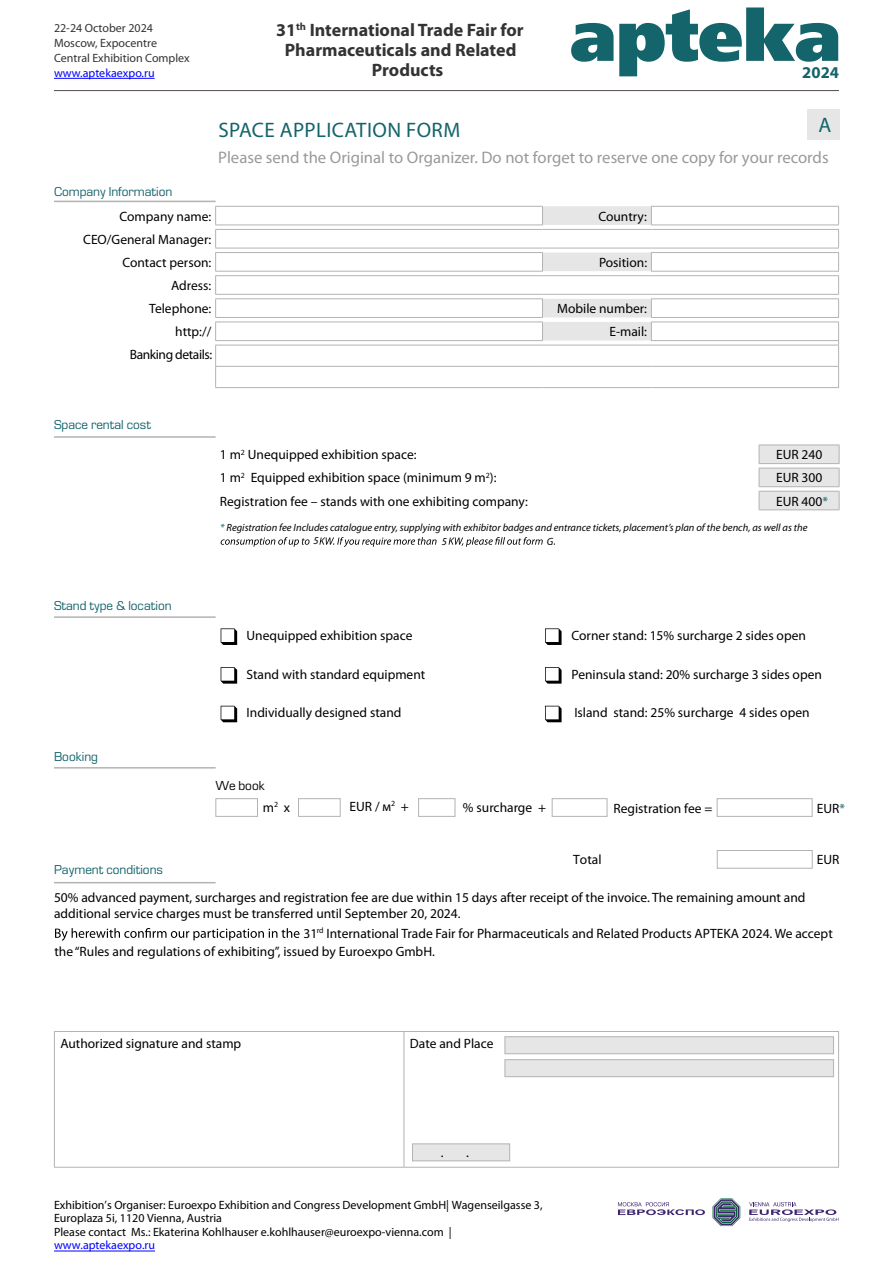
<style>
.page{position:relative;width:893px;height:1263px;background:#fff}
.page>*{position:absolute;margin:0;border:0;box-sizing:border-box;transform-origin:0 0}
.t1{font:21px "Myriad Pro";letter-spacing:.02em;color:#14646b}
.t2{font:700 18px "Myriad Pro";color:#333}
.t3{font:16.65px "Myriad Pro";color:#999}
.t4{font:700 16.5px "Myriad Pro";color:#14646b}
.t5{font:13.5px/23.1px "Myriad Pro";color:#000;text-align:right}
.t6{font:13.5px "Myriad Pro";letter-spacing:-.03em;color:#000}
.t7{font:12px/13.5px "Myriad Pro";color:#000}
.t8{font:12px "Europe";color:#14646b}
.t9{font:12px/15px "Myriad Pro";color:#333}
.t10{font:12px "Myriad Pro";color:#00f}
.t11{font:12px "Europe";color:#000}
.t12{font:italic 10.5px "Myriad Pro";color:#000}
.s1{color:#14646b}
</style>
<div class="page">
<hr style="left:54px;top:90px;width:785px;height:1px;background:#544d48">
<hr style="left:54px;top:78px;width:101px;height:1px;background:#00f">
<svg style="left:618px;top:1202px;width:87px;height:13px"></svg>
<svg style="left:713px;top:1198px;width:27px;height:28px"></svg>
<svg style="left:749px;top:1202px;width:89px;height:20px"></svg>
<hr style="left:215px;top:206px;width:328px;height:1px;background:#b3b3b3">
<hr style="left:651px;top:206px;width:188px;height:1px;background:#b3b3b3">
<svg style="left:215px;top:207px;width:1px;height:180px"></svg>
<svg style="left:838px;top:207px;width:1px;height:180px"></svg>
<hr style="left:215px;top:225px;width:328px;height:1px;background:#b3b3b3">
<hr style="left:651px;top:225px;width:188px;height:1px;background:#b3b3b3">
<hr style="left:215px;top:229px;width:327px;height:1px;background:#b3b3b3">
<hr style="left:651px;top:229px;width:188px;height:1px;background:#b3b3b3">
<hr style="left:215px;top:248px;width:327px;height:1px;background:#b3b3b3">
<hr style="left:651px;top:248px;width:188px;height:1px;background:#b3b3b3">
<hr style="left:215px;top:252px;width:328px;height:1px;background:#b3b3b3">
<hr style="left:651px;top:252px;width:188px;height:1px;background:#b3b3b3">
<hr style="left:215px;top:271px;width:328px;height:1px;background:#b3b3b3">
<hr style="left:651px;top:271px;width:188px;height:1px;background:#b3b3b3">
<hr style="left:215px;top:275px;width:327px;height:1px;background:#b3b3b3">
<hr style="left:651px;top:275px;width:188px;height:1px;background:#b3b3b3">
<hr style="left:215px;top:294px;width:327px;height:1px;background:#b3b3b3">
<hr style="left:651px;top:294px;width:188px;height:1px;background:#b3b3b3">
<hr style="left:215px;top:298px;width:328px;height:1px;background:#b3b3b3">
<hr style="left:651px;top:298px;width:188px;height:1px;background:#b3b3b3">
<hr style="left:215px;top:317px;width:328px;height:1px;background:#b3b3b3">
<hr style="left:651px;top:317px;width:188px;height:1px;background:#b3b3b3">
<hr style="left:215px;top:322px;width:328px;height:1px;background:#b3b3b3">
<hr style="left:651px;top:322px;width:188px;height:1px;background:#b3b3b3">
<hr style="left:215px;top:340px;width:328px;height:1px;background:#b3b3b3">
<hr style="left:651px;top:340px;width:188px;height:1px;background:#b3b3b3">
<hr style="left:215px;top:345px;width:327px;height:1px;background:#b3b3b3">
<hr style="left:542px;top:345px;width:109px;height:1px;background:#b3b3b3">
<hr style="left:651px;top:345px;width:188px;height:1px;background:#b3b3b3">
<hr style="left:215px;top:366px;width:327px;height:1px;background:#b3b3b3">
<hr style="left:542px;top:366px;width:109px;height:1px;background:#b3b3b3">
<hr style="left:651px;top:366px;width:188px;height:1px;background:#b3b3b3">
<hr style="left:215px;top:387px;width:327px;height:1px;background:#b3b3b3">
<hr style="left:542px;top:387px;width:109px;height:1px;background:#b3b3b3">
<hr style="left:651px;top:387px;width:188px;height:1px;background:#b3b3b3">
<svg style="left:542px;top:206px;width:110px;height:135px"></svg>
<hr style="left:54px;top:201px;width:162px;height:1px;background:#b3b3b3">
<hr style="left:54px;top:436px;width:162px;height:2px;background:#b3b3b3">
<hr style="left:54px;top:616px;width:162px;height:2px;background:#b3b3b3">
<hr style="left:54px;top:767px;width:162px;height:1px;background:#b3b3b3">
<hr style="left:54px;top:882px;width:162px;height:1px;background:#b3b3b3">
<svg style="left:759px;top:445px;width:81px;height:65px;background:#e5e4e4"></svg>
<hr style="left:759px;top:509px;width:80px;height:1px;background:#b3b3b3">
<svg style="left:221px;top:537px;width:334px;height:10px"></svg>
<svg style="left:221px;top:628px;width:16px;height:17px"></svg>
<svg style="left:545px;top:628px;width:17px;height:17px"></svg>
<svg style="left:221px;top:667px;width:16px;height:17px"></svg>
<svg style="left:545px;top:667px;width:17px;height:17px"></svg>
<svg style="left:221px;top:706px;width:16px;height:16px"></svg>
<svg style="left:545px;top:706px;width:17px;height:16px"></svg>
<div style="left:215px;top:798px;width:43px;height:19px;border:1px solid #b3b3b3"></div>
<div style="left:298px;top:798px;width:43px;height:19px;border:1px solid #b3b3b3"></div>
<div style="left:418px;top:798px;width:37px;height:19px;border:1px solid #b3b3b3"></div>
<div style="left:552px;top:798px;width:55px;height:19px;border:1px solid #b3b3b3"></div>
<div style="left:717px;top:798px;width:95px;height:19px;border:1px solid #b3b3b3"></div>
<svg style="left:55px;top:928px;width:244px;height:13px"></svg>
<hr style="left:54px;top:1031px;width:350px;height:1px;background:#b3b3b3">
<hr style="left:54px;top:1032px;width:1px;height:135px;background:#b3b3b3">
<hr style="left:404px;top:1031px;width:435px;height:1px;background:#b3b3b3">
<hr style="left:404px;top:1032px;width:1px;height:135px;background:#b3b3b3">
<hr style="left:838px;top:1032px;width:1px;height:135px;background:#b3b3b3">
<hr style="left:54px;top:1167px;width:350px;height:1px;background:#b3b3b3">
<hr style="left:404px;top:1167px;width:435px;height:1px;background:#b3b3b3">
<div style="left:412px;top:1144px;width:98px;height:17px;background:#e7e6e6;border:1px solid #b3b3b3"></div>
<div style="left:505px;top:1036px;width:329px;height:18px;background:#e7e6e6;border:1px solid #b3b3b3"></div>
<div style="left:505px;top:1059px;width:329px;height:18px;background:#e7e6e6;border:1px solid #b3b3b3"></div>
<div style="left:717px;top:850px;width:96px;height:18px;border:1px solid #b3b3b3"></div>
<svg style="left:571px;top:23px;width:42px;height:39px"></svg>
<svg style="left:619px;top:8px;width:219px;height:68px"></svg>
<div style="left:807px;top:110px;width:33px;height:30px;background:#e7e6e6"></div>
<hr style="left:54px;top:1251px;width:101px;height:1px;background:#00f">
<p class="t9" style="left:54px;top:20px;width:137px">22-24 October 2024<br>Moscow, Expocentre<br>Central Exhibition Complex</p>
<p class="t10" style="left:54px;top:66px;width:102px">www.aptekaexpo.ru</p>
<p class="t8" style="left:54px;top:184px;width:120px">Company Information</p>
<h2 class="t2" style="left:276px;top:18px;width:249px">31<sup>th</sup> International Trade Fair for</h2>
<h2 class="t2" style="left:285px;top:38px;width:233px">Pharmaceuticals and Related</h2>
<h2 class="t2" style="left:372px;top:58px;width:73px">Products</h2>
<p class="t4" style="left:802px;top:62px;width:38px">2024</p>
<h1 class="t1" style="left:818px;top:112px;width:14px">А</h1>
<h1 class="t1" style="left:218px;top:117px;width:243px">SPACE APPLICATION FORM</h1>
<p class="t3" style="left:218px;top:147px;width:612px">Please send the Original to Organizer. Do not forget to reserve one copy for your records</p>
<p class="t5" style="left:119px;top:204px;width:93px">Company name:</p>
<p class="t5" style="left:598px;top:204px;width:50px">Country:</p>
<p class="t5" style="left:83px;top:227px;width:130px">CEO/General Manager:<br>Contact person:</p>
<p class="t5" style="left:599px;top:251px;width:50px">Position:</p>
<p class="t5" style="left:149px;top:274px;width:64px">Adress:<br>Telephone:</p>
<p class="t5" style="left:557px;top:297px;width:91px">Mobile number:</p>
<p class="t5" style="left:175px;top:320px;width:38px">http://</p>
<p class="t5" style="left:609px;top:320px;width:39px">E-mail:</p>
<p class="t6" style="left:130px;top:347px;width:84px">Banking details:</p>
<p class="t8" style="left:54px;top:418px;width:98px">Space rental cost</p>
<p class="t8" style="left:54px;top:598px;width:119px">Stand type &amp; location</p>
<p class="t8" style="left:54px;top:749px;width:46px">Booking</p>
<p class="t8" style="left:54px;top:862px;width:111px">Payment conditions</p>
<p class="t5" style="left:220px;top:443px;width:198px">1 m<sup>2</sup> Unequipped exhibition space:</p>
<p class="t5" style="left:776px;top:443px;width:48px">EUR 240</p>
<p class="t5" style="left:220px;top:466px;width:278px">1 m<sup>2</sup> Equipped exhibition space (minimum 9 m<sup>2</sup>):</p>
<p class="t5" style="left:776px;top:466px;width:48px">EUR 300</p>
<p class="t5" style="left:220px;top:489px;width:310px">Registration fee – stands with one exhibiting company:</p>
<p class="t5" style="left:776px;top:489px;width:53px">EUR 400<span class="s1">*</span></p>
<p class="t12" style="left:220px;top:521px;width:589px"><span class="s1">*</span> Registration fee Includes catalogue entry, supplying with exhibitor badges and entrance tickets, placement’s plan of the bench, as well as the</p>
<p class="t12" style="left:313px;top:534px;width:7px">5</p>
<p class="t12" style="left:442px;top:534px;width:7px">5</p>
<p class="t12" style="left:547px;top:535px;width:8px">G</p>
<p class="t5" style="left:247px;top:624px;width:167px">Unequipped exhibition space</p>
<p class="t5" style="left:571px;top:624px;width:236px">Corner stand: 15% surcharge 2 sides open</p>
<p class="t5" style="left:247px;top:662px;width:180px">Stand with standard equipment</p>
<p class="t5" style="left:571px;top:662px;width:252px">Peninsula stand: 20% surcharge 3 sides open</p>
<p class="t5" style="left:247px;top:701px;width:156px">Individually designed stand</p>
<p class="t5" style="left:574px;top:701px;width:237px">Island stand: 25% surcharge 4 sides open</p>
<p class="t11" style="left:216px;top:778px;width:51px">We book</p>
<p class="t5" style="left:263px;top:795px;width:29px">m<sup>2</sup> x</p>
<p class="t5" style="left:350px;top:794px;width:61px">EUR / м<sup>2</sup> +</p>
<p class="t5" style="left:463px;top:796px;width:85px">% surcharge +</p>
<p class="t5" style="left:613px;top:796px;width:100px">Registration fee =</p>
<p class="t5" style="left:817px;top:796px;width:30px">EUR<span class="s1">*</span></p>
<p class="t5" style="left:573px;top:848px;width:30px">Total</p>
<p class="t5" style="left:817px;top:848px;width:24px">EUR</p>
<p class="t5" style="left:54px;top:890px;width:753px;line-height:15.6px;text-align:left">50% advanced payment, surcharges and registration fee are due within 15 days after receipt of the invoice. The remaining amount and additional service charges must be transferred until September 20, 2024.</p>
<p class="t5" style="left:304px;top:921px;width:531px">31<sup>rd</sup> International Trade Fair for Pharmaceuticals and Related Products APTEKA 2024. We accept</p>
<p class="t5" style="left:54px;top:940px;width:382px">the “Rules and regulations of exhibiting”, issued by Euroexpo GmbH.</p>
<p class="t5" style="left:60px;top:1031px;width:182px">Authorized signature and stamp</p>
<p class="t5" style="left:410px;top:1031px;width:85px">Date and Place</p>
<p class="t7" style="left:54px;top:1198px;width:490px">Exhibition’s Organiser: Euroexpo Exhibition and Congress Development GmbH| Wagenseilgasse 3,<br>Europlaza 5i, 1120 Vienna, Austria<br>Please contact Ms.: Ekaterina Kohlhauser e.kohlhauser@euroexpo-vienna.com |</p>
<p class="t10" style="left:54px;top:1238px;width:102px">www.aptekaexpo.ru</p>
</div>
